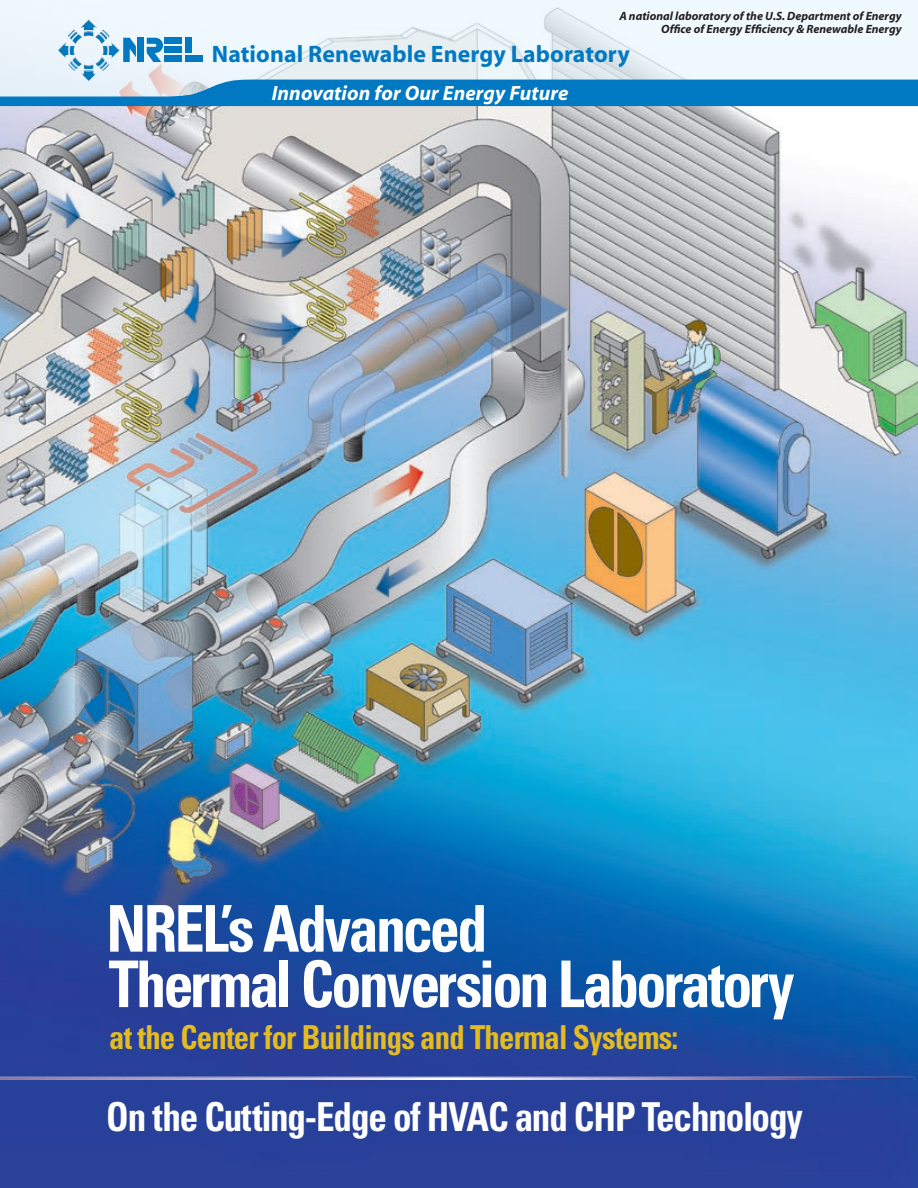
<style>
.page{position:relative;width:918px;height:1188px;background:#fff}
.page>*{position:absolute;margin:0;border:0;box-sizing:border-box;transform-origin:0 0}
.t1{font:700 condensed 64.5px/55.5px "Univers";letter-spacing:-.04em;color:#fff;scale:.93 1}
.Sub_Heading{font:700 condensed 39.9px "Univers";letter-spacing:-.03em;color:#fff;scale:.93 1}
.Sub_Heading-2{font:700 condensed 33px "Univers";letter-spacing:-.025em;color:#e3bb22;scale:.93 1}
.t2{font:700 23.85px "Myriad";letter-spacing:.005em;color:#0079c2}
.t3{font:italic 700 20.7px "Myriad";letter-spacing:.005em;color:#fff}
.t4{font:italic 700 12px/13.5px "Myriad";color:#231f20;text-align:right}
</style>
<div class="page">
<img style="left:0;top:106px;width:918px;height:1082px">
<svg style="left:0;top:0;width:918px;height:79px;fill:#f0fafe"></svg>
<img style="left:0;top:1074px;width:918px;height:5px">
<img style="left:58px;top:19px;width:62px;height:60px">
<div style="left:185px;top:56px;width:17px;height:6px;background:#0079c2"></div>
<div style="left:185px;top:38px;width:6px;height:15px;background:#0079c2"></div>
<div style="left:164px;top:56px;width:18px;height:6px;background:#0079c2"></div>
<div style="left:164px;top:47px;width:18px;height:6px;background:#0079c2"></div>
<div style="left:164px;top:38px;width:18px;height:6px;background:#0079c2"></div>
<svg style="left:147px;top:38px;width:16px;height:24px"></svg>
<div style="left:138px;top:38px;width:6px;height:24px;background:#0079c2"></div>
<svg style="left:123px;top:38px;width:13px;height:24px"></svg>
<svg style="left:0;top:79px;width:918px;height:27px;background:#268bc9"></svg>
<p class="t4" style="left:619px;top:9px;width:284px">A national laboratory of the U.S. Department of Energy<br>Office of Energy Efficiency &amp; Renewable Energy</p>
<h3 class="t2" style="left:212px;top:42px;width:420px">National Renewable Energy Laboratory</h3>
<h3 class="t3" style="left:272px;top:82px;width:298px">Innovation for Our Energy Future</h3>
<p class="t1" style="left:106px;top:900px;width:742px">NREL’s Advanced<br>Thermal Conversion Laboratory</p>
<p class="Sub_Heading-2" style="left:109px;top:1017px;width:613px">at the Center for Buildings and Thermal Systems:</p>
<p class="Sub_Heading" style="left:106px;top:1092px;width:751px">On the Cutting-Edge of HVAC and CHP Technology</p>
</div>
